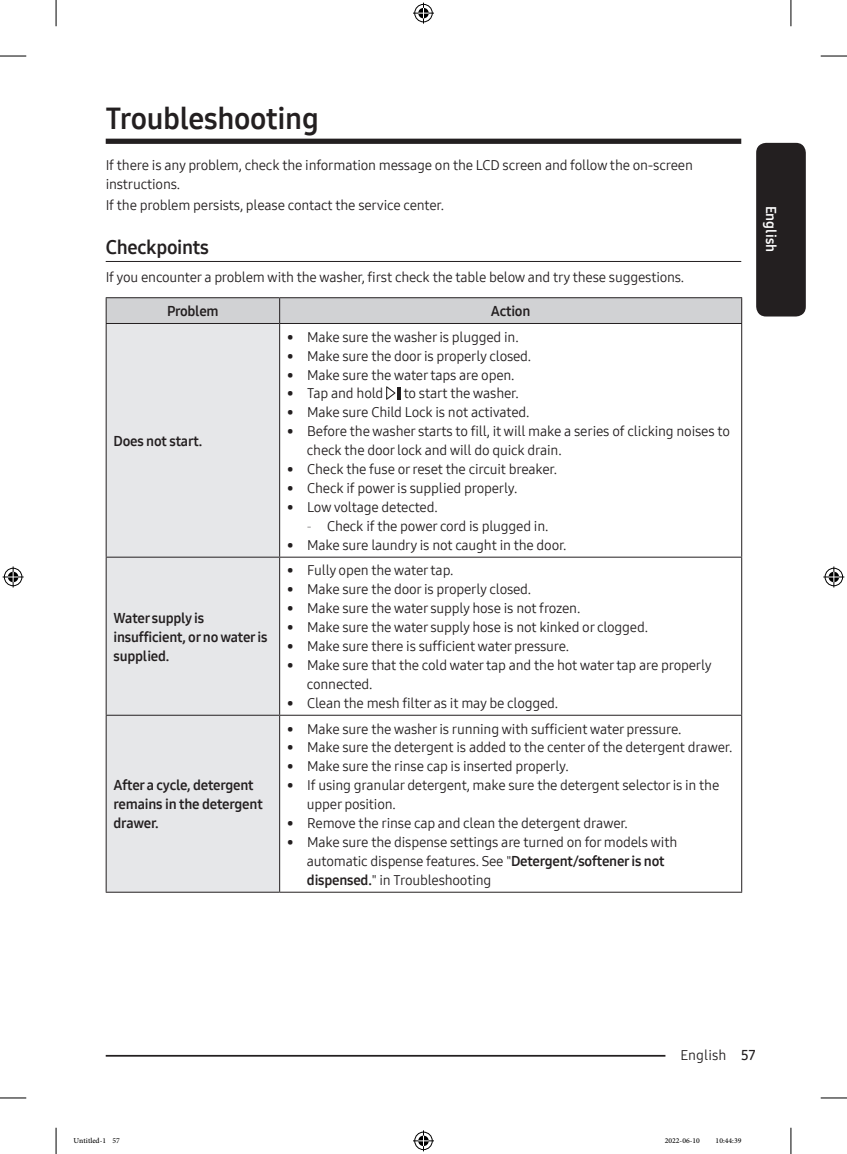
<style>
.page{position:relative;width:847px;height:1154px;background:#fff}
.page>*{position:absolute;margin:0;border:0;box-sizing:border-box;transform-origin:0 0}
.t1{font:29.75px "Samsung One 700";letter-spacing:-.01em;color:#231f20}
.t2{font:19.25px "Samsung One 700";letter-spacing:-.015em;color:#231f20}
.t3{font:14px/18.9px "Samsung One 400";letter-spacing:-.015em;color:#231f20}
.P_Center{font:14px/18.9px "Samsung One 700";letter-spacing:-.015em;color:#231f20}
.t4{font:14px "Samsung One 700";color:#fff}
.t5{font:10.5px "Adobe Arabic";color:#000}
.s1{font-family:"Samsung One 200 C"}
.s2{font-family:"Samsung One 700"}
.s3{font-family:"Samsung One 600"}
</style>
<div class="page">
<div style="left:755px;top:143px;width:50px;height:173px;background:#231f20;border-radius:10px"></div>
<hr style="left:106px;top:1055px;width:605px;height:1px;background:#231f20">
<div style="left:665px;top:1045px;width:76px;height:17px;background:#fff"></div>
<div style="left:106px;top:139px;width:635px;height:5px;background:#231f20"></div>
<hr style="left:106px;top:261px;width:635px;height:1px;background:#231f20">
<div style="left:107px;top:324px;width:172px;height:568px;background:#e6e7e9"></div>
<hr style="left:106px;top:297px;width:173px;height:1px;background:#231f20">
<hr style="left:279px;top:297px;width:462px;height:1px;background:#231f20">
<div style="left:106px;top:298px;width:636px;height:25px;background:#d1d2d4"></div>
<hr style="left:106px;top:323px;width:173px;height:1px;background:#231f20">
<hr style="left:106px;top:324px;width:1px;height:233px;background:#231f20">
<hr style="left:279px;top:323px;width:462px;height:1px;background:#231f20">
<hr style="left:279px;top:324px;width:1px;height:233px;background:#231f20">
<hr style="left:741px;top:324px;width:1px;height:233px;background:#231f20">
<hr style="left:106px;top:557px;width:173px;height:1px;background:#231f20">
<hr style="left:106px;top:557px;width:1px;height:158px;background:#231f20">
<hr style="left:279px;top:557px;width:462px;height:1px;background:#231f20">
<hr style="left:279px;top:557px;width:1px;height:158px;background:#231f20">
<hr style="left:741px;top:557px;width:1px;height:158px;background:#231f20">
<hr style="left:106px;top:715px;width:173px;height:1px;background:#231f20">
<hr style="left:106px;top:716px;width:1px;height:176px;background:#231f20">
<hr style="left:279px;top:715px;width:462px;height:1px;background:#231f20">
<hr style="left:279px;top:716px;width:1px;height:176px;background:#231f20">
<hr style="left:741px;top:716px;width:1px;height:176px;background:#231f20">
<hr style="left:106px;top:892px;width:173px;height:1px;background:#231f20">
<hr style="left:279px;top:892px;width:462px;height:1px;background:#231f20">
<svg style="left:386px;top:386px;width:15px;height:14px"></svg>
<svg style="left:0;top:56px;width:26px;height:1px"></svg>
<svg style="left:820px;top:56px;width:26px;height:1px"></svg>
<svg style="left:0;top:1097px;width:26px;height:1px"></svg>
<svg style="left:820px;top:1097px;width:26px;height:1px"></svg>
<svg style="left:56px;top:0;width:1px;height:26px"></svg>
<svg style="left:56px;top:1128px;width:1px;height:26px"></svg>
<svg style="left:790px;top:0;width:1px;height:26px"></svg>
<svg style="left:790px;top:1128px;width:1px;height:26px"></svg>
<svg style="left:413px;top:3px;width:21px;height:21px"></svg>
<svg style="left:413px;top:1130px;width:21px;height:21px"></svg>
<svg style="left:3px;top:566px;width:21px;height:21px"></svg>
<svg style="left:823px;top:566px;width:21px;height:21px"></svg>
<h1 class="t1" style="left:106px;top:98px;width:215px">Troubleshooting</h1>
<p class="t3" style="left:106px;top:155px;width:588px">If there is any problem, check the information message on the LCD screen and follow the on-screen instructions.</p>
<p class="t3" style="left:106px;top:196px;width:340px">If the problem persists, please contact the service center.</p>
<h2 class="t2" style="left:106px;top:234px;width:105px">Checkpoints</h2>
<p class="t3" style="left:106px;top:268px;width:580px">If you encounter a problem with the washer, first check the table below and try these suggestions.</p>
<p class="P_Center" style="left:167px;top:301px;width:53px">Problem</p>
<p class="P_Center" style="left:491px;top:301px;width:41px">Action</p>
<p class="P_Center" style="left:113px;top:431px;width:90px">Does not start.</p>
<p class="P_Center" style="left:113px;top:608px;width:155px">Water supply is insufficient, or no water is supplied.</p>
<p class="P_Center" style="left:113px;top:776px;width:151px">After a cycle, detergent remains in the detergent drawer.</p>
<p class="t3" style="left:287px;top:327px;width:233px">• Make sure the washer is plugged in.</p>
<p class="t3" style="left:287px;top:346px;width:245px">• Make sure the door is properly closed.</p>
<p class="t3" style="left:287px;top:365px;width:229px">• Make sure the water taps are open.</p>
<p class="t3" style="left:287px;top:384px;width:98px">• Tap and hold</p>
<p class="t3" style="left:403px;top:384px;width:116px">to start the washer.</p>
<p class="t3" style="left:287px;top:403px;width:244px">• Make sure Child Lock is not activated.</p>
<p class="t3" style="left:307px;top:422px;width:424px;text-indent:-20px">• Before the washer starts to fill, it will make a series of clicking noises to check the door lock and will do quick drain.</p>
<p class="t3" style="left:287px;top:459px;width:271px">• Check the fuse or reset the circuit breaker.</p>
<p class="t3" style="left:287px;top:478px;width:232px">• Check if power is supplied properly.</p>
<p class="t3" style="left:287px;top:497px;width:152px">• Low voltage detected.</p>
<p class="t3" style="left:307px;top:516px;width:243px"><span class="s1">-</span> Check if the power cord is plugged in.</p>
<p class="t3" style="left:287px;top:535px;width:281px">• Make sure laundry is not caught in the door.</p>
<p class="t3" style="left:287px;top:561px;width:168px">• Fully open the water tap.</p>
<p class="t3" style="left:287px;top:580px;width:245px">• Make sure the door is properly closed.</p>
<p class="t3" style="left:287px;top:599px;width:295px">• Make sure the water supply hose is not frozen.</p>
<p class="t3" style="left:287px;top:618px;width:362px">• Make sure the water supply hose is not kinked or clogged.</p>
<p class="t3" style="left:287px;top:636px;width:283px">• Make sure there is sufficient water pressure.</p>
<p class="t3" style="left:307px;top:655px;width:406px;text-indent:-20px">• Make sure that the cold water tap and the hot water tap are properly connected.</p>
<p class="t3" style="left:287px;top:693px;width:272px">• Clean the mesh filter as it may be clogged.</p>
<p class="t3" style="left:287px;top:719px;width:395px">• Make sure the washer is running with sufficient water pressure.</p>
<p class="t3" style="left:287px;top:738px;width:446px">• Make sure the detergent is added to the center of the detergent drawer.</p>
<p class="t3" style="left:287px;top:757px;width:283px">• Make sure the rinse cap is inserted properly.</p>
<p class="t3" style="left:307px;top:776px;width:414px;text-indent:-20px">• If using granular detergent, make sure the detergent selector is in the upper position.</p>
<p class="t3" style="left:287px;top:813px;width:342px">• Remove the rinse cap and clean the detergent drawer.</p>
<p class="t3" style="left:307px;top:832px;width:371px;text-indent:-20px">• Make sure the dispense settings are turned on for models with automatic dispense features. See "<span class="s2">Detergent/softener is not dispensed.</span>" in Troubleshooting</p>
<p class="t4" style="left:780px;top:205px;width:48px;rotate:90deg">English</p>
<p class="t3" style="left:680px;top:1045px;width:77px">English <span class="s3">57</span></p>
<p class="t5" style="left:74px;top:1133px;width:48px">Untitled-1 57</p>
<p class="t5" style="left:664px;top:1133px;width:37px">2022-06-10</p>
<p class="t5" style="left:715px;top:1133px;width:27px">10:44:39</p>
</div>
